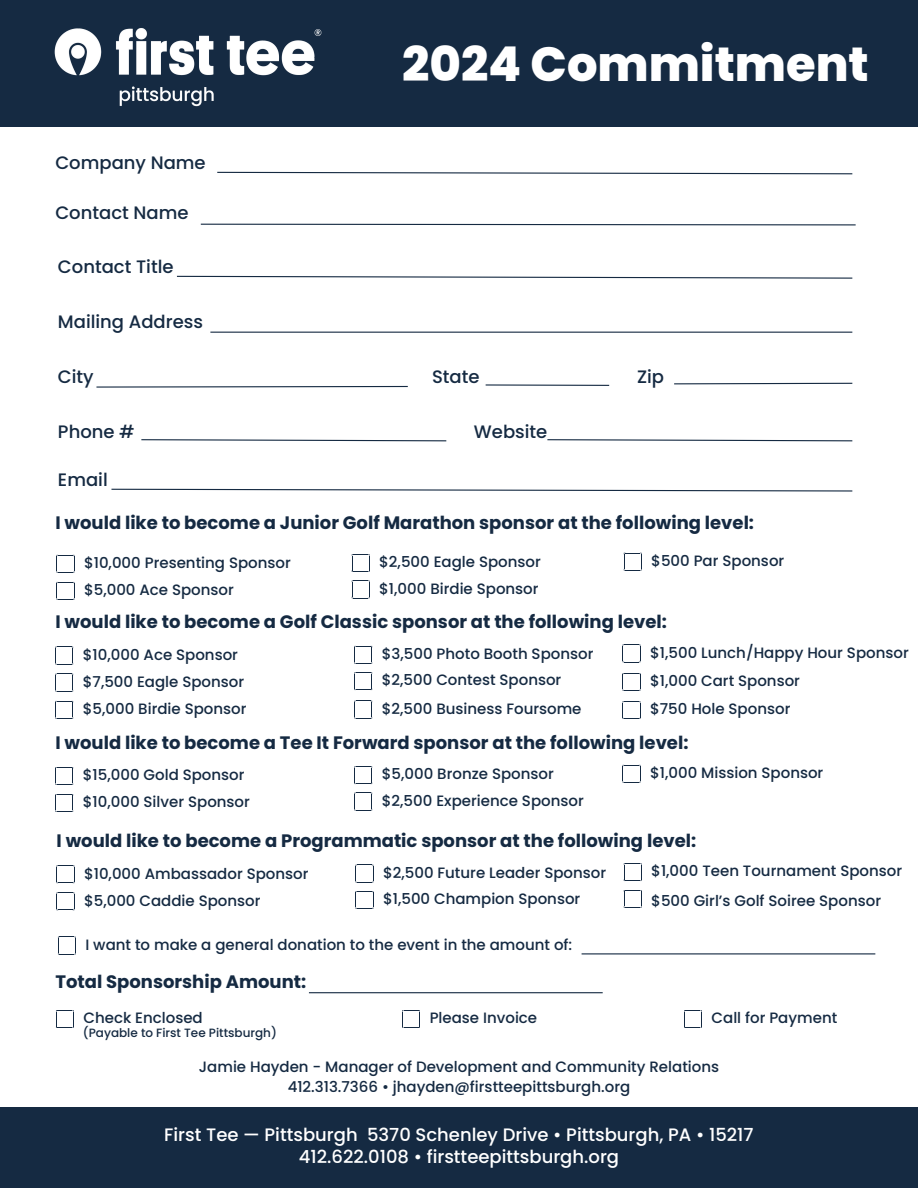
<style>
.page{position:relative;width:918px;height:1188px;background:#fff}
.page>*{position:absolute;margin:0;border:0;box-sizing:border-box;transform-origin:0 0}
.t1{font:800 48px "Poppins";color:#fff}
.t2{font:700 18px "Poppins";color:#152a42}
.t3{font:500 18px/22.5px "Poppins";color:#fff;text-align:center}
.t4{font:500 18px "Poppins";color:#152a42}
.t5{font:500 15px/26.4px "Poppins";color:#152a42}
.t6{font:500 12px "Poppins";color:#152a42}
</style>
<div class="page">
<div style="left:0;top:1107px;width:918px;height:81px;background:#152a42"></div>
<div style="left:0;top:0;width:918px;height:127px;background:#152a42"></div>
<svg style="left:217px;top:171px;width:636px;height:4px"></svg>
<svg style="left:200px;top:223px;width:656px;height:3px"></svg>
<svg style="left:176px;top:275px;width:677px;height:4px"></svg>
<hr style="left:210px;top:332px;width:642px;height:1px;background:#152a42">
<svg style="left:96px;top:385px;width:312px;height:3px"></svg>
<hr style="left:486px;top:384px;width:123px;height:2px;background:#152a42">
<svg style="left:674px;top:382px;width:179px;height:3px"></svg>
<svg style="left:547px;top:439px;width:306px;height:3px"></svg>
<svg style="left:111px;top:488px;width:742px;height:4px"></svg>
<img style="left:54px;top:28px;width:268px;height:79px">
<svg style="left:57px;top:555px;width:18px;height:18px"></svg>
<svg style="left:57px;top:582px;width:18px;height:18px"></svg>
<svg style="left:352px;top:554px;width:18px;height:18px"></svg>
<svg style="left:352px;top:581px;width:18px;height:18px"></svg>
<svg style="left:624px;top:553px;width:18px;height:18px"></svg>
<svg style="left:56px;top:1010px;width:18px;height:18px"></svg>
<svg style="left:684px;top:1010px;width:18px;height:18px"></svg>
<svg style="left:402px;top:1010px;width:18px;height:18px"></svg>
<svg style="left:141px;top:439px;width:306px;height:3px"></svg>
<svg style="left:58px;top:937px;width:18px;height:18px"></svg>
<svg style="left:55px;top:647px;width:19px;height:18px"></svg>
<svg style="left:55px;top:674px;width:19px;height:18px"></svg>
<svg style="left:55px;top:701px;width:19px;height:18px"></svg>
<svg style="left:354px;top:646px;width:19px;height:18px"></svg>
<svg style="left:354px;top:672px;width:19px;height:19px"></svg>
<svg style="left:354px;top:701px;width:19px;height:18px"></svg>
<svg style="left:623px;top:644px;width:18px;height:19px"></svg>
<svg style="left:623px;top:673px;width:18px;height:18px"></svg>
<svg style="left:623px;top:701px;width:18px;height:18px"></svg>
<svg style="left:55px;top:767px;width:19px;height:18px"></svg>
<svg style="left:55px;top:794px;width:19px;height:18px"></svg>
<svg style="left:354px;top:766px;width:19px;height:19px"></svg>
<svg style="left:354px;top:793px;width:19px;height:18px"></svg>
<svg style="left:623px;top:765px;width:18px;height:18px"></svg>
<svg style="left:57px;top:865px;width:18px;height:19px"></svg>
<svg style="left:57px;top:892px;width:18px;height:19px"></svg>
<svg style="left:356px;top:865px;width:18px;height:18px"></svg>
<svg style="left:356px;top:891px;width:18px;height:18px"></svg>
<svg style="left:624px;top:863px;width:18px;height:18px"></svg>
<svg style="left:624px;top:890px;width:18px;height:18px"></svg>
<hr style="left:582px;top:953px;width:293px;height:1px;background:#152a42">
<hr style="left:309px;top:992px;width:294px;height:1px;background:#152a42">
<p class="t4" style="left:55px;top:150px;width:152px">Company Name</p>
<p class="t4" style="left:55px;top:200px;width:135px">Contact Name</p>
<p class="t4" style="left:58px;top:254px;width:117px">Contact Title</p>
<h1 class="t1" style="left:402px;top:31px;width:468px">2024 Commitment</h1>
<p class="t4" style="left:58px;top:309px;width:147px">Mailing Address</p>
<p class="t4" style="left:58px;top:364px;width:37px">City</p>
<p class="t4" style="left:432px;top:364px;width:49px">State</p>
<p class="t4" style="left:637px;top:364px;width:28px">Zip</p>
<p class="t4" style="left:58px;top:419px;width:79px">Phone #</p>
<p class="t4" style="left:474px;top:419px;width:75px">Website</p>
<p class="t4" style="left:58px;top:467px;width:51px">Email</p>
<p class="t2" style="left:55px;top:510px;width:700px">I would like to become a Junior Golf Marathon sponsor at the following level:</p>
<p class="t5" style="left:84px;top:549px;width:208px;line-height:27px">$10,000 Presenting Sponsor $5,000 Ace Sponsor</p>
<p class="t5" style="left:379px;top:549px;width:163px">$2,500 Eagle Sponsor $1,000 Birdie Sponsor</p>
<p class="t5" style="left:651px;top:547px;width:135px">$500 Par Sponsor</p>
<p class="t2" style="left:55px;top:609px;width:613px">I would like to become a Golf Classic sponsor at the following level:</p>
<p class="t5" style="left:83px;top:641px;width:165px;line-height:27.2px">$10,000 Ace Sponsor $7,500 Eagle Sponsor $5,000 Birdie Sponsor</p>
<p class="t5" style="left:382px;top:641px;width:213px">$3,500 Photo Booth Sponsor $2,500 Contest Sponsor</p>
<p class="t5" style="left:382px;top:695px;width:201px">$2,500 Business Foursome</p>
<p class="t5" style="left:650px;top:638px;width:260px;line-height:28.3px">$1,500 Lunch/Happy Hour Sponsor $1,000 Cart Sponsor<br>$750 Hole Sponsor</p>
<p class="t2" style="left:55px;top:730px;width:635px">I would like to become a Tee It Forward sponsor at the following level:</p>
<p class="t5" style="left:83px;top:761px;width:169px;line-height:27px">$15,000 Gold Sponsor $10,000 Silver Sponsor</p>
<p class="t5" style="left:382px;top:761px;width:203px">$5,000 Bronze Sponsor $2,500 Experience Sponsor</p>
<p class="t5" style="left:650px;top:760px;width:175px">$1,000 Mission Sponsor</p>
<p class="t2" style="left:57px;top:828px;width:641px">I would like to become a Programmatic sponsor at the following level:</p>
<p class="t5" style="left:84px;top:860px;width:226px;line-height:27px">$10,000 Ambassador Sponsor $5,000 Caddie Sponsor</p>
<p class="t5" style="left:383px;top:859px;width:225px">$2,500 Future Leader Sponsor $1,500 Champion Sponsor</p>
<p class="t5" style="left:651px;top:858px;width:252px">$1,000 Teen Tournament Sponsor</p>
<p class="t5" style="left:651px;top:887px;width:231px">$500 Girl’s Golf Soiree Sponsor</p>
<p class="t5" style="left:85px;top:931px;width:488px">I want to make a general donation to the event in the amount of:</p>
<p class="t2" style="left:55px;top:969px;width:252px">Total Sponsorship Amount:</p>
<p class="t5" style="left:83px;top:1005px;width:121px">Check Enclosed</p>
<p class="t6" style="left:83px;top:1025px;width:196px">(Payable to First Tee Pittsburgh)</p>
<p class="t5" style="left:430px;top:1005px;width:109px">Please Invoice</p>
<p class="t5" style="left:712px;top:1005px;width:127px">Call for Payment</p>
<p class="t5" style="left:199px;top:1056px;width:522px;line-height:20.2px;text-align:center">Jamie Hayden - Manager of Development and Community Relations<br>412.313.7366 • jhayden@firstteepittsburgh.org</p>
<p class="t3" style="left:164px;top:1123px;width:591px">First Tee — Pittsburgh 5370 Schenley Drive • Pittsburgh, PA • 15217<br>412.622.0108 • firstteepittsburgh.org</p>
</div>
